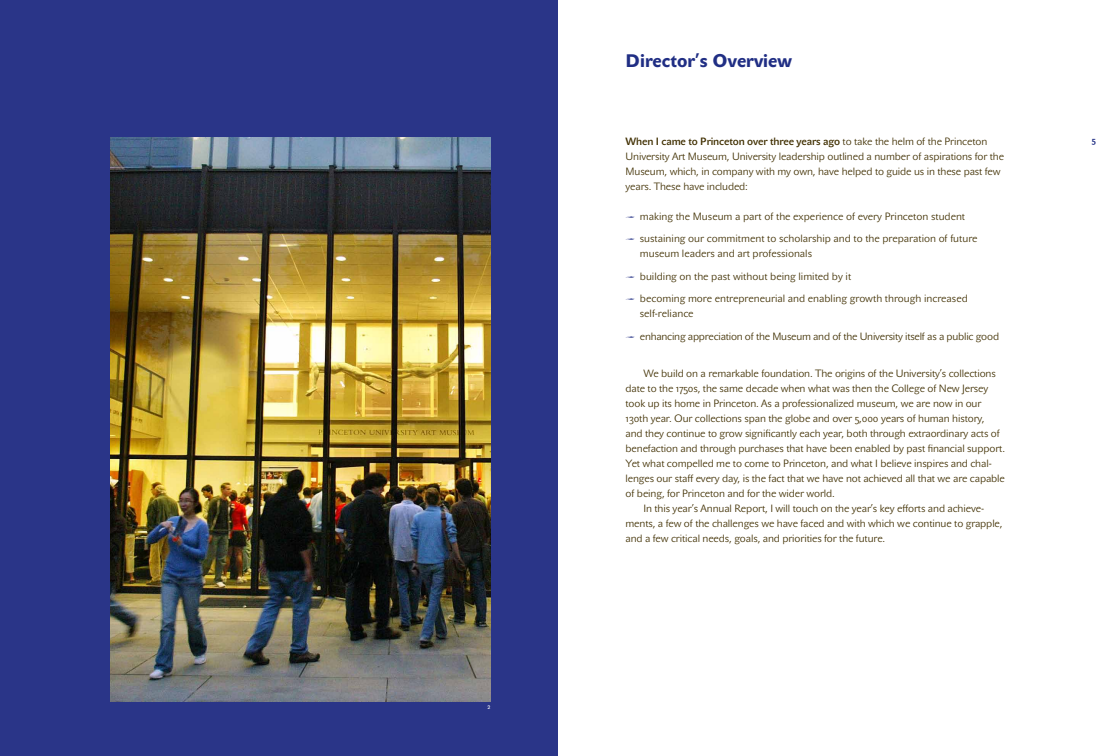
<style>
.page{position:relative;width:1116px;height:756px;background:#fff}
.page>*{position:absolute;margin:0;border:0;box-sizing:border-box;transform-origin:0 0}
.t1{font:18px "John Sans Heavy CE";letter-spacing:.005em;color:#202e84}
.t2{font:10.5px/22.5px "John Sans Lite CE";letter-spacing:-.01em;color:#402f00}
.t3{font:10.5px "John Sans Med CE";letter-spacing:-.01em;color:#402f00}
.t4{font:700 8.5px "John Sans Text CE";color:#202e84}
.t5{font:5px "John Sans Med SCCE";color:#fff}
.s1{font-family:"John Sans Lite CE"}
</style>
<div class="page">
<div style="left:0;top:0;width:558px;height:756px;background:#2a3588"></div>
<img style="left:111px;top:137px;width:379px;height:565px">
<p class="t5" style="left:488px;top:705px;width:4px">2</p>
<h1 class="t1" style="left:626px;top:51px;width:168px">Director’s Overview</h1>
<p class="t3" style="left:626px;top:135px;width:363px">When I came to Princeton over three years ago <span class="s1">to take the helm of the Princeton</span></p>
<p class="t4" style="left:1092px;top:136px;width:6px">5</p>
<p class="t2" style="left:626px;top:149px;width:380px;line-height:15px">University Art Museum, University leadership outlined a number of aspirations for the<br>Museum, which, in company with my own, have helped to guide us in these past few years. These have included:</p>
<p class="t2" style="left:640px;top:205px;width:339px">making the Museum a part of the experience of every Princeton student sustaining our commitment to scholarship and to the preparation of future</p>
<p class="t2" style="left:640px;top:242px;width:329px">museum leaders and art professionals<br>building on the past without being limited by it<br>becoming more entrepreneurial and enabling growth through increased</p>
<p class="t2" style="left:640px;top:302px;width:361px">self-reliance<br>enhancing appreciation of the Museum and of the University itself as a public good</p>
<p class="t2" style="left:644px;top:362px;width:354px">We build on a remarkable foundation. The origins of the University’s collections</p>
<p class="t2" style="left:626px;top:377px;width:364px">date to the 1750s, the same decade when what was then the College of New Jersey</p>
<p class="t2" style="left:626px;top:392px;width:357px">took up its home in Princeton. As a professionalized museum, we are now in our</p>
<p class="t2" style="left:626px;top:407px;width:360px">130th year. Our collections span the globe and over 5,000 years of human history,</p>
<p class="t2" style="left:626px;top:422px;width:376px">and they continue to grow significantly each year, both through extraordinary acts of</p>
<p class="t2" style="left:626px;top:437px;width:381px">benefaction and through purchases that have been enabled by past financial support.</p>
<p class="t2" style="left:626px;top:452px;width:368px">Yet what compelled me to come to Princeton, and what I believe inspires and chal-</p>
<p class="t2" style="left:626px;top:467px;width:381px">lenges our staff every day, is the fact that we have not achieved all that we are capable</p>
<p class="t2" style="left:626px;top:482px;width:211px">of being, for Princeton and for the wider world.</p>
<p class="t2" style="left:644px;top:497px;width:342px">In this year’s Annual Report, I will touch on the year’s key efforts and achieve-</p>
<p class="t2" style="left:626px;top:512px;width:379px">ments, a few of the challenges we have faced and with which we continue to grapple,</p>
<p class="t2" style="left:626px;top:527px;width:261px">and a few critical needs, goals, and priorities for the future.</p>
</div>
